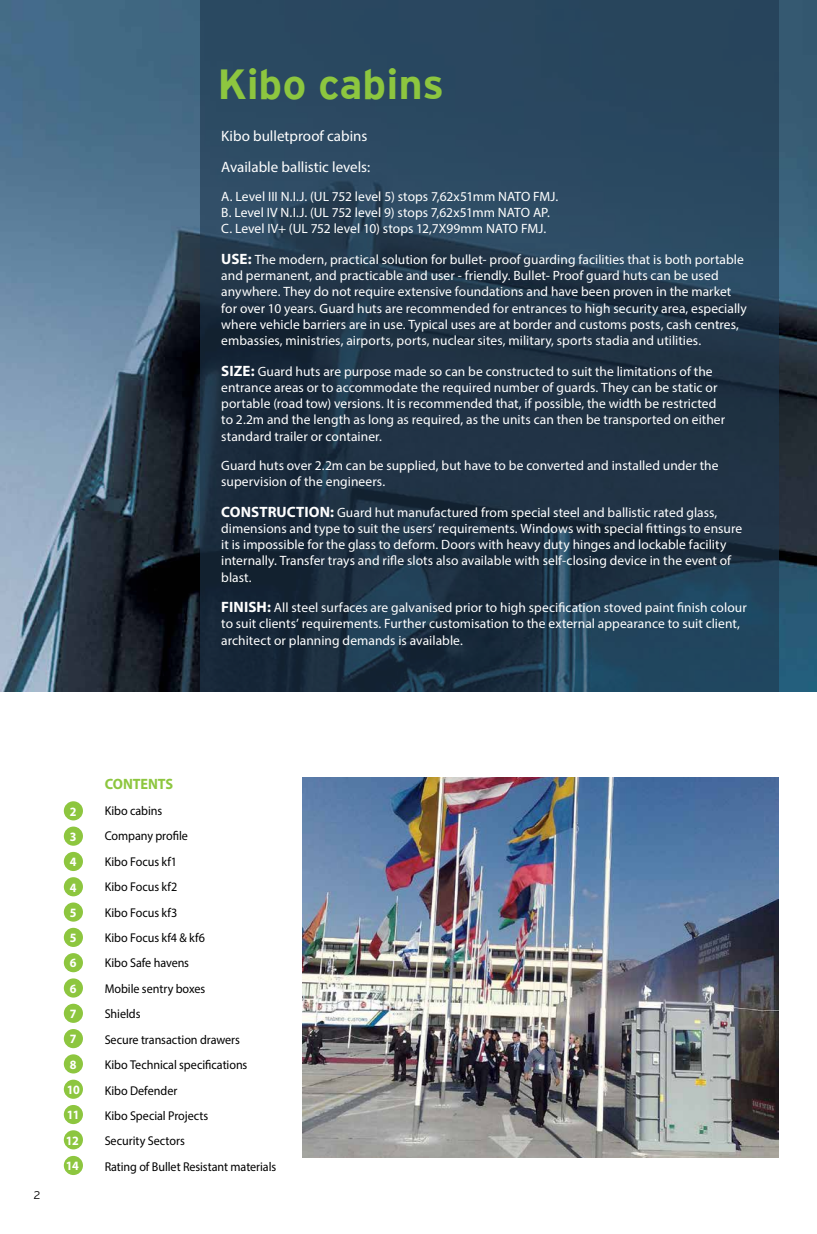
<style>
.page{position:relative;width:817px;height:1234px;background:#fff}
.page>*{position:absolute;margin:0;border:0;box-sizing:border-box;transform-origin:0 0}
.t1{font:700 45px "PF Highway Gothic";letter-spacing:-.005em;color:#8dc63f}
.t2{font:15px/30.8px "Myriad Pro";color:#fff}
.t3{font:700 15px "Myriad Pro";letter-spacing:-.01em;color:#8dc63f;scale:.95 1}
.t4{font:13.5px/16.2px "Myriad Pro";letter-spacing:.005em;color:#fff}
.t5{font:12.75px/25.3px "Myriad Pro";color:#000;scale:.95 1}
.t6{font:700 12.75px/25.3px "Myriad Pro";letter-spacing:-.055em;color:#fff;text-align:center;scale:.95 1}
.t7{font:300 12px "PF Highway Gothic";color:#000}
.s1{font-weight:700;font-size:15px}
</style>
<div class="page">
<img style="left:303px;top:777px;width:475px;height:380px">
<img style="left:0;top:0;width:816px;height:691px">
<svg style="left:200px;top:0;width:578px;height:691px;background:#223a4f"></svg>
<div style="left:64px;top:801px;width:19px;height:19px;background:#8dc63f;border-radius:50%"></div>
<div style="left:64px;top:826px;width:19px;height:19px;background:#8dc63f;border-radius:50%"></div>
<div style="left:64px;top:851px;width:19px;height:19px;background:#8dc63f;border-radius:50%"></div>
<div style="left:64px;top:877px;width:19px;height:19px;background:#8dc63f;border-radius:50%"></div>
<div style="left:64px;top:902px;width:19px;height:19px;background:#8dc63f;border-radius:50%"></div>
<div style="left:64px;top:927px;width:19px;height:19px;background:#8dc63f;border-radius:50%"></div>
<div style="left:64px;top:952px;width:19px;height:20px;background:#8dc63f;border-radius:50%"></div>
<div style="left:64px;top:978px;width:19px;height:19px;background:#8dc63f;border-radius:50%"></div>
<div style="left:64px;top:1003px;width:19px;height:19px;background:#8dc63f;border-radius:50%"></div>
<div style="left:64px;top:1054px;width:19px;height:19px;background:#8dc63f;border-radius:50%"></div>
<div style="left:64px;top:1028px;width:19px;height:19px;background:#8dc63f;border-radius:50%"></div>
<div style="left:64px;top:1079px;width:19px;height:19px;background:#8dc63f;border-radius:50%"></div>
<div style="left:64px;top:1104px;width:19px;height:19px;background:#8dc63f;border-radius:50%"></div>
<div style="left:64px;top:1129px;width:19px;height:20px;background:#8dc63f;border-radius:50%"></div>
<div style="left:64px;top:1155px;width:19px;height:19px;background:#8dc63f;border-radius:50%"></div>
<h1 class="t1" style="left:218px;top:60px;width:227px">Kibo cabins</h1>
<p class="t2" style="left:221px;top:120px;width:150px">Kibo bulletproof cabins<br>Available ballistic levels:</p>
<p class="t4" style="left:221px;top:188px;width:338px">A. Level III N.I.J. (UL 752 level 5) stops 7,62x51mm NATO FMJ.<br>B. Level IV N.I.J. (UL 752 level 9) stops 7,62x51mm NATO AP.<br>C. Level IV+ (UL 752 level 10) stops 12,7X99mm NATO FMJ.</p>
<p class="t4" style="left:221px;top:251px;width:527px"><span class="s1">USE:</span> The modern, practical solution for bullet- proof guarding facilities that is both portable and permanent, and practicable and user - friendly. Bullet- Proof guard huts can be used anywhere. They do not require extensive foundations and have been proven in the market for over 10 years. Guard huts are recommended for entrances to high security area, especially where vehicle barriers are in use. Typical uses are at border and customs posts, cash centres, embassies, ministries, airports, ports, nuclear sites, military, sports stadia and utilities.</p>
<p class="t4" style="left:221px;top:363px;width:505px"><span class="s1">SIZE:</span> Guard huts are purpose made so can be constructed to suit the limitations of the entrance areas or to accommodate the required number of guards. They can be static or portable (road tow) versions. It is recommended that, if possible, the width be restricted to 2.2m and the length as long as required, as the units can then be transported on either standard trailer or container.</p>
<p class="t4" style="left:221px;top:456px;width:498px">Guard huts over 2.2m can be supplied, but have to be converted and installed under the supervision of the engineers.</p>
<p class="t4" style="left:221px;top:503px;width:522px"><span class="s1">CONSTRUCTION:</span> Guard hut manufactured from special steel and ballistic rated glass, dimensions and type to suit the users’ requirements. Windows with special fittings to ensure it is impossible for the glass to deform. Doors with heavy duty hinges and lockable facility internally. Transfer trays and rifle slots also available with self-closing device in the event of blast.</p>
<p class="t4" style="left:221px;top:599px;width:527px"><span class="s1">FINISH:</span> All steel surfaces are galvanised prior to high specification stoved paint finish colour to suit clients’ requirements. Further customisation to the external appearance to suit client, architect or planning demands is available.</p>
<p class="t7" style="left:34px;top:1188px;width:9px">2</p>
<p class="t6" style="left:66px;top:798px;width:16px">2<br>3<br>4<br>4<br>5<br>5<br>6<br>6<br>7<br>7<br>8<br>10<br>11<br>12<br>14</p>
<p class="t3" style="left:105px;top:774px;width:74px">CONTENTS</p>
<p class="t5" style="left:105px;top:797px;width:182px">Kibo cabins<br>Company profile<br>Kibo Focus kf1<br>Kibo Focus kf2<br>Kibo Focus kf3<br>Kibo Focus kf4 &amp; kf6<br>Kibo Safe havens<br>Mobile sentry boxes<br>Shields<br>Secure transaction drawers<br>Kibo Technical specifications<br>Kibo Defender<br>Kibo Special Projects<br>Security Sectors<br>Rating of Bullet Resistant materials</p>
</div>
